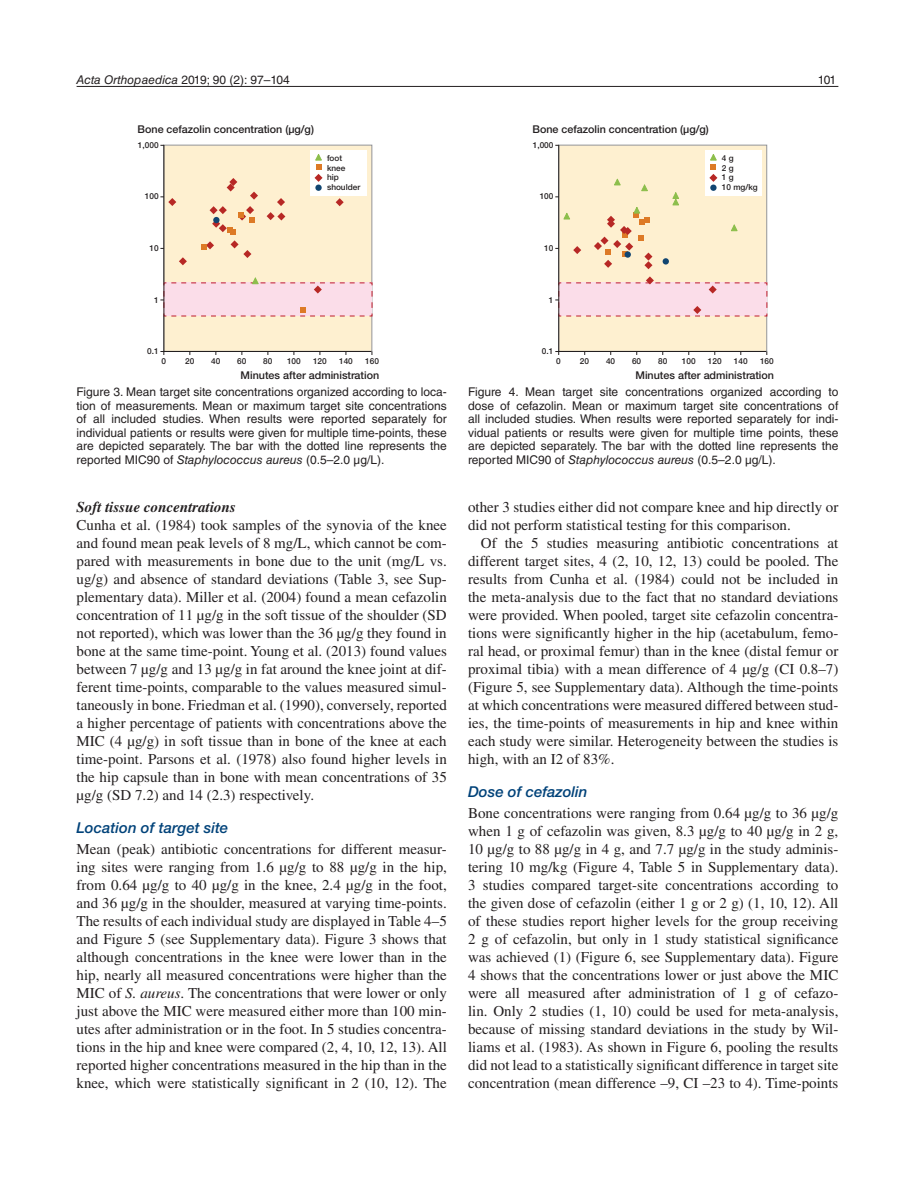
<style>
.page{position:relative;width:915px;height:1191px;background:#fff}
.page>*{position:absolute;margin:0;border:0;box-sizing:border-box;transform-origin:0 0}
.t1{font:15px/18px "Times LT Std";color:#231f20;text-align:justify}
.t2{font:italic 500 15px "Helvetica Neue LTW1 G";color:#004279}
.t3{font:italic 700 15px "Times LT Std";color:#231f20}
.t4{font:12px/13.5px "Helvetica LT Std";color:#231f20;text-align:justify}
.t5{font:500 10.8px "Helvetica Neue LTW1 G";color:#231f20}
.t6{font:500 8.25px/9.9px "Helvetica Neue LTW1 G";color:#231f20}
.s1{font-style:italic}
</style>
<div class="page">
<hr style="left:77px;top:86px;width:761px;height:1px;background:#231f20">
<div style="left:163px;top:145px;width:209px;height:206px;background:#fef0d0;border:1px solid #939598"></div>
<div style="left:310px;top:150px;width:56px;height:46px;background:#fff"></div>
<svg style="left:179px;top:257px;width:8px;height:8px"></svg>
<svg style="left:230px;top:240px;width:21px;height:18px"></svg>
<svg style="left:226px;top:178px;width:11px;height:13px"></svg>
<svg style="left:250px;top:192px;width:8px;height:8px"></svg>
<svg style="left:266px;top:212px;width:19px;height:8px"></svg>
<svg style="left:335px;top:198px;width:8px;height:8px"></svg>
<svg style="left:277px;top:198px;width:8px;height:8px"></svg>
<svg style="left:201px;top:241px;width:13px;height:8px"></svg>
<svg style="left:209px;top:206px;width:46px;height:28px"></svg>
<svg style="left:314px;top:154px;width:8px;height:28px"></svg>
<div style="left:315px;top:184px;width:6px;height:7px;background:#114571;border-radius:50%"></div>
<hr style="left:164px;top:351px;width:207px;height:1px;background:#231f20">
<hr style="left:163px;top:145px;width:1px;height:206px;background:#231f20">
<svg style="left:160px;top:196px;width:16px;height:10px"></svg>
<svg style="left:160px;top:277px;width:212px;height:40px;background:#f8d9de"></svg>
<div style="left:558px;top:145px;width:208px;height:206px;background:#fef0d0;border:1px solid #939598"></div>
<div style="left:705px;top:150px;width:56px;height:46px;background:#fff"></div>
<svg style="left:573px;top:246px;width:8px;height:8px"></svg>
<svg style="left:563px;top:213px;width:7px;height:6px"></svg>
<svg style="left:594px;top:207px;width:58px;height:62px"></svg>
<svg style="left:641px;top:184px;width:6px;height:7px"></svg>
<svg style="left:614px;top:179px;width:6px;height:6px"></svg>
<svg style="left:731px;top:224px;width:6px;height:7px"></svg>
<svg style="left:672px;top:192px;width:7px;height:13px"></svg>
<svg style="left:662px;top:258px;width:6px;height:6px"></svg>
<div style="left:624px;top:251px;width:6px;height:7px;background:#114571;border-radius:50%"></div>
<svg style="left:709px;top:154px;width:8px;height:28px"></svg>
<div style="left:710px;top:184px;width:6px;height:7px;background:#114571;border-radius:50%"></div>
<hr style="left:558px;top:351px;width:208px;height:1px;background:#231f20">
<hr style="left:558px;top:145px;width:1px;height:206px;background:#231f20">
<svg style="left:555px;top:276px;width:212px;height:41px"></svg>
<p class="t4" style="left:77px;top:73px;width:215px"><span class="s1">Acta Orthopaedica</span> 2019; 90 (2): 97–104</p>
<p class="t4" style="left:817px;top:73px;width:20px">101</p>
<p class="t5" style="left:137px;top:122px;width:178px">Bone cefazolin concentration (µg/g)</p>
<p class="t5" style="left:532px;top:122px;width:178px">Bone cefazolin concentration (µg/g)</p>
<p class="t6" style="left:138px;top:140px;width:22px">1,000</p>
<p class="t6" style="left:532px;top:140px;width:22px">1,000</p>
<p class="t6" style="left:145px;top:192px;width:15px">100</p>
<p class="t6" style="left:327px;top:153px;width:35px">foot knee<br>hip shoulder</p>
<p class="t6" style="left:539px;top:192px;width:15px">100</p>
<p class="t6" style="left:721px;top:153px;width:37px">4 g<br>2 g<br>1 g<br>10 mg/kg</p>
<p class="t6" style="left:149px;top:243px;width:11px">10</p>
<p class="t6" style="left:544px;top:243px;width:11px">10</p>
<p class="t6" style="left:154px;top:295px;width:6px">1</p>
<p class="t6" style="left:548px;top:295px;width:6px">1</p>
<p class="t6" style="left:147px;top:346px;width:13px">0.1</p>
<p class="t6" style="left:542px;top:346px;width:13px">0.1</p>
<p class="t6" style="left:161px;top:356px;width:6px">0</p>
<p class="t6" style="left:185px;top:356px;width:11px">20</p>
<p class="t6" style="left:211px;top:356px;width:11px">40</p>
<p class="t6" style="left:237px;top:356px;width:11px">60</p>
<p class="t6" style="left:263px;top:356px;width:11px">80</p>
<p class="t6" style="left:287px;top:356px;width:15px">100</p>
<p class="t6" style="left:313px;top:356px;width:15px">120</p>
<p class="t6" style="left:339px;top:356px;width:15px">140</p>
<p class="t6" style="left:365px;top:356px;width:15px">160</p>
<p class="t5" style="left:240px;top:368px;width:140px">Minutes after administration</p>
<p class="t6" style="left:556px;top:356px;width:6px">0</p>
<p class="t6" style="left:579px;top:356px;width:11px">20</p>
<p class="t6" style="left:605px;top:356px;width:11px">40</p>
<p class="t6" style="left:631px;top:356px;width:11px">60</p>
<p class="t6" style="left:658px;top:356px;width:11px">80</p>
<p class="t6" style="left:681px;top:356px;width:15px">100</p>
<p class="t6" style="left:707px;top:356px;width:15px">120</p>
<p class="t6" style="left:733px;top:356px;width:15px">140</p>
<p class="t6" style="left:759px;top:356px;width:15px">160</p>
<p class="t5" style="left:635px;top:368px;width:140px">Minutes after administration</p>
<p class="t4" style="left:77px;top:385px;width:371px">Figure 3. Mean target site concentrations organized according to loca&shy;tion of measurements. Mean or maximum target site concentrations of all included studies. When results were reported separately for individual patients or results were given for multiple time-points, these are depicted separately. The bar with the dotted line represents the reported MIC90 of <span class="s1">Staphylococcus aureus</span> (0.5–2.0 µg/L).</p>
<p class="t4" style="left:468px;top:385px;width:371px">Figure 4. Mean target site concentrations organized according to dose of cefazolin. Mean or maximum target site concentrations of all included studies. When results were reported separately for indi&shy;vidual patients or results were given for multiple time points, these are depicted separately. The bar with the dotted line represents the reported MIC90 of <span class="s1">Staphylococcus aureus</span> (0.5–2.0 µg/L).</p>
<p class="t3" style="left:77px;top:498px;width:161px">Soft tissue concentrations</p>
<p class="t1" style="left:77px;top:515px;width:371px">Cunha et al. (1984) took samples of the synovia of the knee and found mean peak levels of 8 mg/L, which cannot be com&shy;pared with measurements in bone due to the unit (mg/L vs. ug/g) and absence of standard deviations (Table 3, see Sup&shy;plementary data). Miller et al. (2004) found a mean cefazolin concentration of 11 µg/g in the soft tissue of the shoulder (SD not reported), which was lower than the 36 µg/g they found in bone at the same time-point. Young et al. (2013) found values between 7 µg/g and 13 µg/g in fat around the knee joint at dif&shy;ferent time-points, comparable to the values measured simul&shy;taneously in bone. Friedman et al. (1990), conversely, reported a higher percentage of patients with concentrations above the MIC (4 µg/g) in soft tissue than in bone of the knee at each time-point. Parsons et al. (1978) also found higher levels in the hip capsule than in bone with mean concentrations of 35 µg/g (SD 7.2) and 14 (2.3) respectively.</p>
<p class="t2" style="left:77px;top:818px;width:153px">Location of target site</p>
<p class="t1" style="left:77px;top:839px;width:371px">Mean (peak) antibiotic concentrations for different measur&shy;ing sites were ranging from 1.6 µg/g to 88 µg/g in the hip, from 0.64 µg/g to 40 µg/g in the knee, 2.4 µg/g in the foot, and 36 µg/g in the shoulder, measured at varying time-points.<br>The results of each individual study are displayed in Table 4–5 and Figure 5 (see Supplementary data). Figure 3 shows that although concentrations in the knee were lower than in the hip, nearly all measured concentrations were higher than the MIC of <span class="s1">S. aureus</span>. The concentrations that were lower or only just above the MIC were measured either more than 100 min&shy;utes after administration or in the foot. In 5 studies concentra&shy;tions in the hip and knee were compared (2, 4, 10, 12, 13). All reported higher concentrations measured in the hip than in the knee, which were statistically significant in 2 (10, 12). The</p>
<p class="t1" style="left:468px;top:497px;width:371px">other 3 studies either did not compare knee and hip directly or did not perform statistical testing for this comparison.</p>
<p class="t1" style="left:468px;top:533px;width:371px;text-indent:13px">Of the 5 studies measuring antibiotic concentrations at different target sites, 4 (2, 10, 12, 13) could be pooled. The results from Cunha et al. (1984) could not be included in the meta-analysis due to the fact that no standard deviations were provided. When pooled, target site cefazolin concentra&shy;tions were significantly higher in the hip (acetabulum, femo&shy;ral head, or proximal femur) than in the knee (distal femur or proximal tibia) with a mean difference of 4 µg/g (CI 0.8–7) (Figure 5, see Supplementary data). Although the time-points at which concentrations were measured differed between stud&shy;ies, the time-points of measurements in hip and knee within each study were similar. Heterogeneity between the studies is high, with an I2 of 83%.</p>
<p class="t2" style="left:468px;top:782px;width:121px">Dose of cefazolin</p>
<p class="t1" style="left:468px;top:803px;width:371px">Bone concentrations were ranging from 0.64 µg/g to 36 µg/g when 1 g of cefazolin was given, 8.3 µg/g to 40 µg/g in 2 g, 10 µg/g to 88 µg/g in 4 g, and 7.7 µg/g in the study adminis&shy;tering 10 mg/kg (Figure 4, Table 5 in Supplementary data).<br>3 studies compared target-site concentrations according to the given dose of cefazolin (either 1 g or 2 g) (1, 10, 12). All of these studies report higher levels for the group receiving 2 g of cefazolin, but only in 1 study statistical significance was achieved (1) (Figure 6, see Supplementary data). Figure 4 shows that the concentrations lower or just above the MIC were all measured after administration of 1 g of cefazo&shy;lin. Only 2 studies (1, 10) could be used for meta-analysis, because of missing standard deviations in the study by Wil&shy;liams et al. (1983). As shown in Figure 6, pooling the results did not lead to a statistically significant difference in target site concentration (mean difference –9, CI –23 to 4). Time-points</p>
</div>
